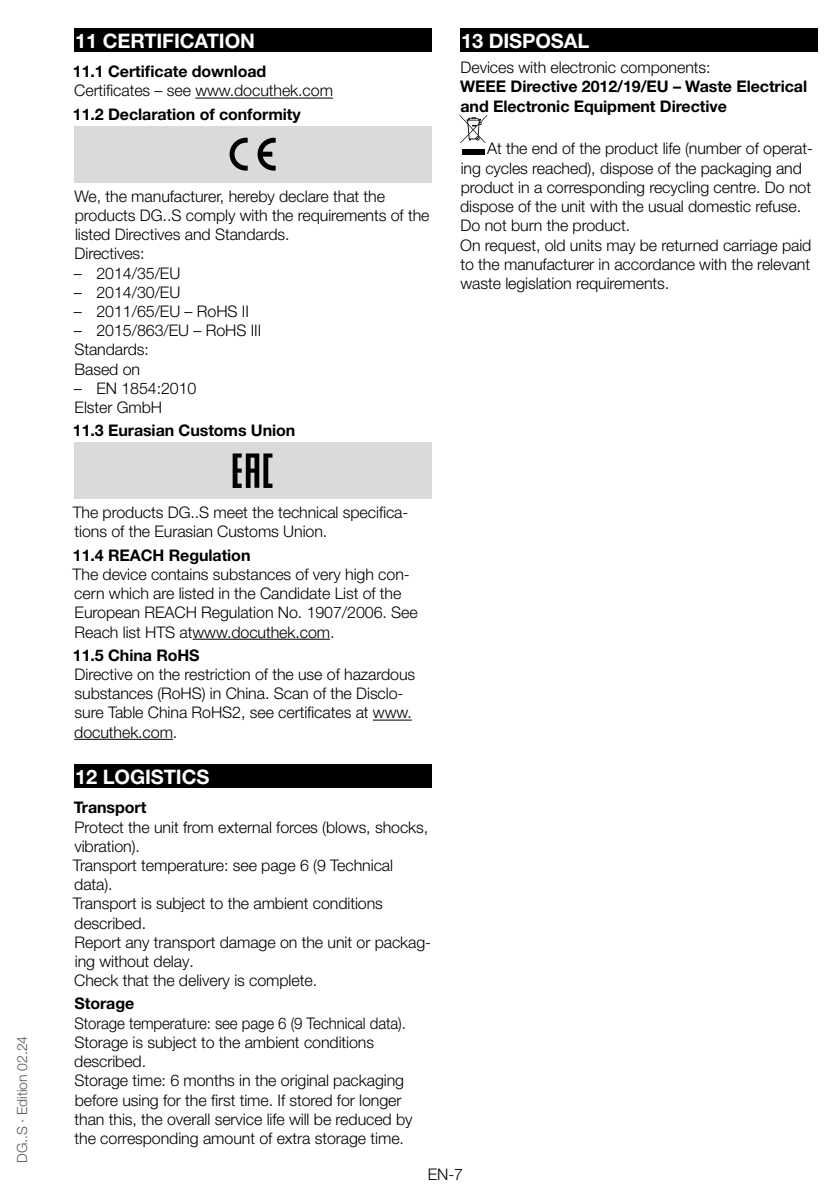
<style>
.page{position:relative;width:840px;height:1191px;background:#fff}
.page>*{position:absolute;margin:0;border:0;box-sizing:border-box;transform-origin:0 0}
.t1{font:700 20px "Helvetica Neue LT Pro";letter-spacing:-.005em;color:#fff}
.t2{font:300 16px/19.2px "Helvetica Neue LT Pro";letter-spacing:-.005em;color:#000}
.t3{font:300 16px/19.2px "Helvetica Neue LT Pro";letter-spacing:-.005em;color:#000;scale:.94 1}
.t4{font:700 16px/19.2px "Helvetica Neue LT Pro";letter-spacing:-.005em;color:#000}
.t5{font:300 14px "Helvetica Neue LT Pro";letter-spacing:-.005em;color:#575756}
</style>
<div class="page">
<div style="left:74px;top:28px;width:357px;height:24px;background:#000"></div>
<hr style="left:195px;top:98px;width:138px;height:1px;background:#000">
<hr style="left:192px;top:639px;width:138px;height:1px;background:#000">
<hr style="left:373px;top:719px;width:38px;height:1px;background:#000">
<hr style="left:74px;top:739px;width:99px;height:1px;background:#000">
<div style="left:74px;top:764px;width:357px;height:24px;background:#000"></div>
<div style="left:74px;top:126px;width:357px;height:56px;background:#dadada"></div>
<svg style="left:229px;top:138px;width:18px;height:33px"></svg>
<svg style="left:257px;top:138px;width:18px;height:33px"></svg>
<div style="left:74px;top:442px;width:357px;height:57px;background:#dadada"></div>
<svg style="left:232px;top:453px;width:40px;height:35px"></svg>
<div style="left:459px;top:28px;width:357px;height:24px;background:#000"></div>
<div style="left:461px;top:149px;width:23px;height:5px;background:#000"></div>
<svg style="left:459px;top:115px;width:28px;height:28px"></svg>
<p class="t5" style="left:13px;top:1162px;width:128px;rotate:-90deg">DG..S · Edition 02.24</p>
<p class="t1" style="left:75px;top:28px;width:165px">11 CERTIFICATION</p>
<p class="t4" style="left:73px;top:62px;width:195px">11.1 Certificate download</p>
<p class="t2" style="left:74px;top:81px;width:260px">Certificates – see www.docuthek.com</p>
<p class="t4" style="left:73px;top:104px;width:229px">11.2 Declaration of conformity</p>
<p class="t2" style="left:74px;top:186px;width:356px">We, the manufacturer, hereby declare that the products DG..S comply with the requirements of the listed Directives and Standards.<br>Directives:</p>
<p class="t2" style="left:74px;top:263px;width:108px">– 2014/35/EU</p>
<p class="t2" style="left:74px;top:282px;width:108px">– 2014/30/EU</p>
<p class="t2" style="left:74px;top:301px;width:176px">– 2011/65/EU – RoHS II</p>
<p class="t2" style="left:74px;top:320px;width:189px">– 2015/863/EU – RoHS III<br>Standards:<br>Based on</p>
<p class="t2" style="left:74px;top:378px;width:124px">– EN 1854:2010<br>Elster GmbH</p>
<p class="t4" style="left:73px;top:420px;width:224px">11.3 Eurasian Customs Union</p>
<p class="t2" style="left:73px;top:502px;width:337px">The products DG..S meet the technical specifica&shy;tions of the Eurasian Customs Union.</p>
<p class="t4" style="left:73px;top:545px;width:179px">11.4 REACH Regulation</p>
<p class="t2" style="left:73px;top:564px;width:346px">The device contains substances of very high con&shy;cern which are listed in the Candidate List of the European REACH Regulation No. 1907/2006. See Reach list HTS atwww.docuthek.com.</p>
<p class="t4" style="left:73px;top:645px;width:127px">11.5 China RoHS</p>
<p class="t2" style="left:74px;top:664px;width:342px">Directive on the restriction of the use of hazardous substances (RoHS) in China. Scan of the Disclo&shy;sure Table China RoHS2, see certificates at www. docuthek.com.</p>
<p class="t1" style="left:75px;top:764px;width:135px">12 LOGISTICS</p>
<p class="t4" style="left:74px;top:797px;width:74px">Transport</p>
<p class="t2" style="left:73px;top:817px;width:360px">Protect the unit from external forces (blows, shocks, vibration).<br>Transport temperature: see page 6 (9 Technical data).<br>Transport is subject to the ambient conditions described.<br>Report any transport damage on the unit or packag&shy;ing without delay.<br>Check that the delivery is complete.</p>
<p class="t4" style="left:74px;top:993px;width:61px">Storage</p>
<p class="t3" style="left:74px;top:1013px;width:361px">Storage temperature: see page 6 (9 Technical data).<br>Storage is subject to the ambient conditions described.<br>Storage time: 6 months in the original packaging before using for the first time. If stored for longer than this, the overall service life will be reduced by the corresponding amount of extra storage time.</p>
<p class="t1" style="left:461px;top:28px;width:129px">13 DISPOSAL</p>
<p class="t2" style="left:460px;top:58px;width:251px">Devices with electronic components:</p>
<p class="t4" style="left:460px;top:77px;width:26px">WEEE</p>
<p class="t4" style="left:460px;top:77px;width:348px;text-indent:50px">Directive 2012/19/EU – Waste Electrical and Electronic Equipment Directive</p>
<p class="t2" style="left:460px;top:139px;width:354px;text-indent:27px">At the end of the product life (number of operat&shy;ing cycles reached), dispose of the packaging and product in a corresponding recycling centre. Do not dispose of the unit with the usual domestic refuse.<br>Do not burn the product.<br>On request, old units may be returned carriage paid to the manufacturer in accordance with the relevant waste legislation requirements.</p>
<p class="t2" style="left:427px;top:1164px;width:37px">EN-7</p>
</div>
